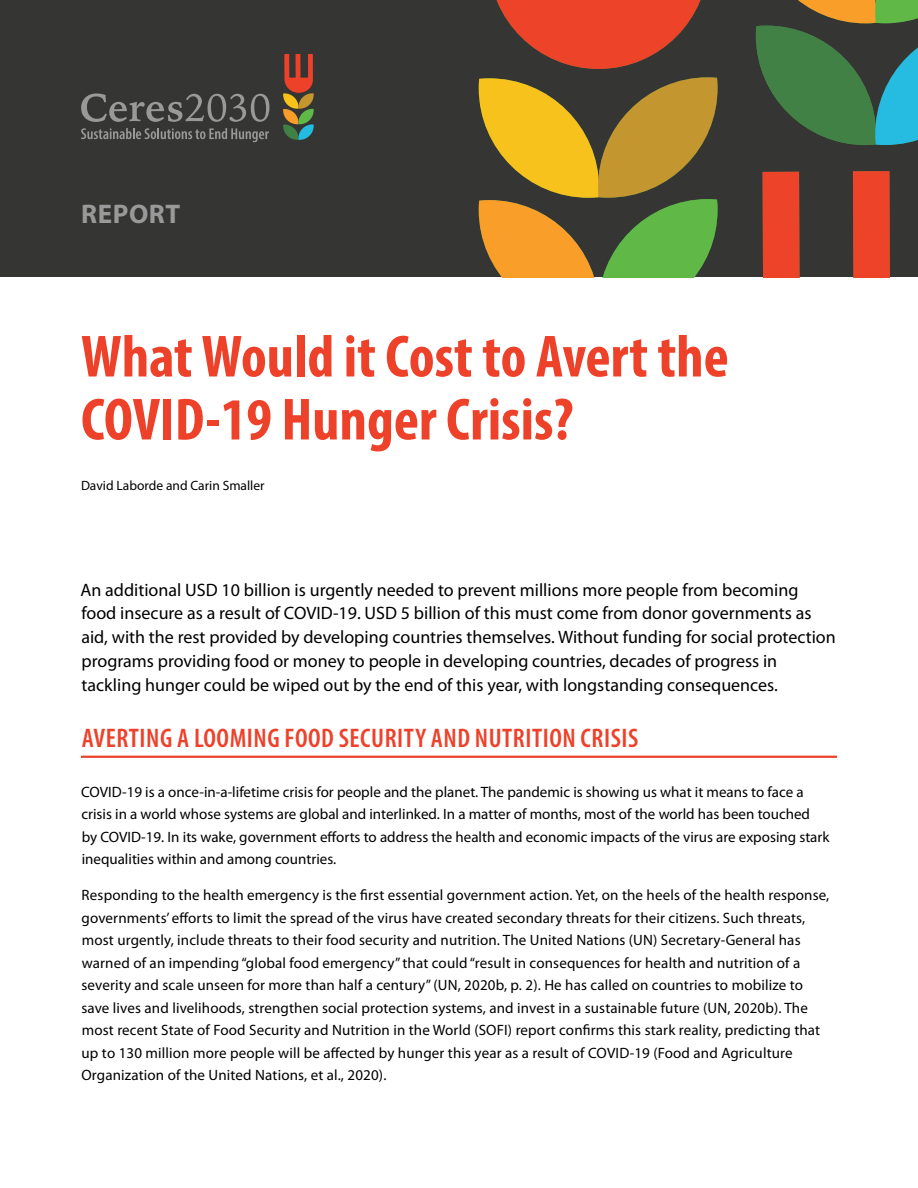
<style>
.page{position:relative;width:918px;height:1188px;background:#fff}
.page>*{position:absolute;margin:0;border:0;box-sizing:border-box;transform-origin:0 0}
.t1{font:700 condensed 60px/63px "Myriad Pro";color:#ed412a}
.t2{font:600 condensed 27px "Myriad Pro";letter-spacing:.02em;color:#ed412a}
.t3{font:700 27px "Myriad Pro";letter-spacing:.02em;color:#999}
.t4{font:18px/24px "Myriad Pro";color:#000}
.t5{font:15px/22.5px "Myriad Pro";letter-spacing:.01em;color:#000}
.t6{font:13.5px "Myriad Pro";color:#000}
</style>
<div class="page">
<div style="left:0;top:0;width:918px;height:277px;background:#353634"></div>
<svg style="left:479px;top:77px;width:239px;height:200px"></svg>
<svg style="left:496px;top:0;width:205px;height:69px"></svg>
<svg style="left:763px;top:171px;width:127px;height:106px"></svg>
<svg style="left:756px;top:0;width:162px;height:145px"></svg>
<svg style="left:283px;top:54px;width:31px;height:86px"></svg>
<svg style="left:81px;top:94px;width:188px;height:28px"></svg>
<svg style="left:81px;top:128px;width:188px;height:14px"></svg>
<hr style="left:81px;top:756px;width:756px;height:2px;background:#ed412a">
<h2 class="t3" style="left:81px;top:197px;width:100px">REPORT</h2>
<h1 class="t1" style="left:81px;top:324px;width:649px">What Would it Cost to Avert the<br>COVID-19 Hunger Crisis?</h1>
<p class="t6" style="left:81px;top:477px;width:185px">David Laborde and Carin Smaller</p>
<p class="t4" style="left:80px;top:577px;width:757px">An additional USD 10 billion is urgently needed to prevent millions more people from becoming food insecure as a result of COVID-19. USD 5 billion of this must come from donor governments as aid, with the rest provided by developing countries themselves. Without funding for social protection programs providing food or money to people in developing countries, decades of progress in tackling hunger could be wiped out by the end of this year, with longstanding consequences.</p>
<h2 class="t2" style="left:82px;top:721px;width:558px">AVERTING A LOOMING FOOD SECURITY AND NUTRITION CRISIS</h2>
<p class="t5" style="left:81px;top:780px;width:750px">COVID-19 is a once-in-a-lifetime crisis for people and the planet. The pandemic is showing us what it means to face a crisis in a world whose systems are global and interlinked. In a matter of months, most of the world has been touched<br>by COVID-19. In its wake, government efforts to address the health and economic impacts of the virus are exposing stark inequalities within and among countries.</p>
<p class="t5" style="left:81px;top:883px;width:749px">Responding to the health emergency is the first essential government action. Yet, on the heels of the health response, governments’ efforts to limit the spread of the virus have created secondary threats for their citizens. Such threats, most urgently, include threats to their food security and nutrition. The United Nations (UN) Secretary-General has warned of an impending “global food emergency” that could “result in consequences for health and nutrition of a severity and scale unseen for more than half a century” (UN, 2020b, p. 2). He has called on countries to mobilize to save lives and livelihoods, strengthen social protection systems, and invest in a sustainable future (UN, 2020b). The most recent State of Food Security and Nutrition in the World (SOFI) report confirms this stark reality, predicting that up to 130 million more people will be affected by hunger this year as a result of COVID-19 (Food and Agriculture Organization of the United Nations, et al., 2020).</p>
</div>
